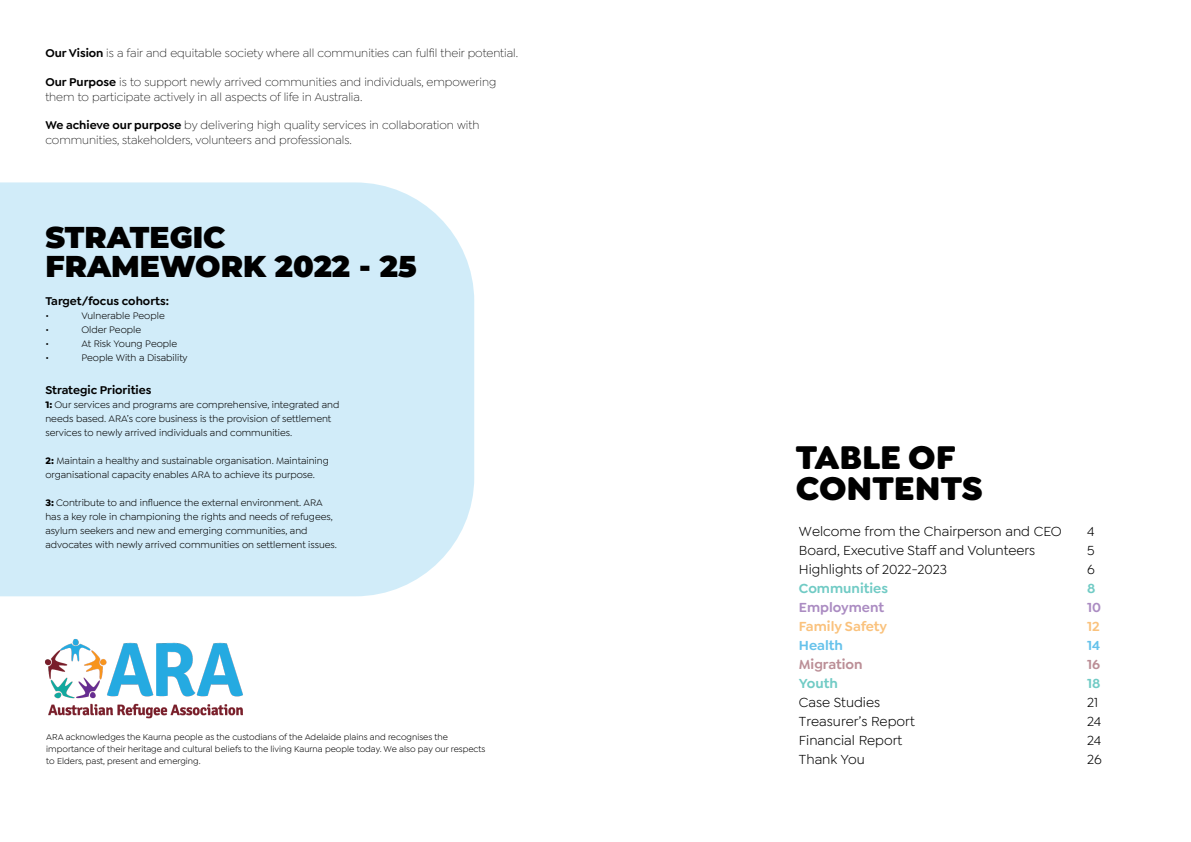
<style>
.page{position:relative;width:1191px;height:842px;background:#fff}
.page>*{position:absolute;margin:0;border:0;box-sizing:border-box;transform-origin:0 0}
.t1{font:900 35px/31px "Goldplay";color:#000}
.t2{font:900 30px/29px "CMG Sans";color:#000}
.t3{font:14px "Goldplay";color:#000}
.t4{font:600 14px "Goldplay";color:#71cbc5}
.t5{font:600 14px "Goldplay";color:#fac27d}
.t6{font:600 14px "Goldplay";color:#ab8cc2}
.t7{font:600 14px "Goldplay";color:#bb8e96}
.t8{font:600 14px "Goldplay";color:#66c2eb}
.t9{font:300 12px/14.4px "Goldplay";color:#000}
.t10{font:600 12px "Goldplay";color:#000}
.t11{font:10px/14px "Goldplay";color:#000}
.t12{font:9px/12px "Goldplay";color:#000}
.s1{font-weight:600}
.s2{font-weight:700}
</style>
<div class="page">
<div style="left:0;top:182px;width:474px;height:414px;background:#d1ecf9"></div>
<img style="left:45px;top:638px;width:198px;height:81px">
<p class="t9" style="left:45px;top:46px;width:474px"><span class="s1">Our Vision</span> is a fair and equitable society where all communities can fulfil their potential.</p>
<p class="t9" style="left:45px;top:75px;width:452px"><span class="s1">Our Purpose</span> is to support newly arrived communities and individuals, empowering them to participate actively in all aspects of life in Australia.</p>
<p class="t9" style="left:45px;top:118px;width:435px"><span class="s1">We achieve our purpose</span> by delivering high quality services in collaboration with communities, stakeholders, volunteers and professionals.</p>
<h2 class="t2" style="left:45px;top:221px;width:373px">STRATEGIC<br>FRAMEWORK 2022 - 25</h2>
<p class="t10" style="left:45px;top:293px;width:125px">Target/focus cohorts:</p>
<p class="t11" style="left:45px;top:308px;width:5px">•</p>
<p class="t11" style="left:81px;top:308px;width:85px">Vulnerable People</p>
<p class="t11" style="left:45px;top:322px;width:5px">•</p>
<p class="t11" style="left:81px;top:322px;width:61px">Older People</p>
<p class="t11" style="left:45px;top:336px;width:5px">•</p>
<p class="t11" style="left:81px;top:336px;width:97px">At Risk Young People</p>
<p class="t11" style="left:45px;top:350px;width:5px">•</p>
<p class="t11" style="left:81px;top:350px;width:108px">People With a Disability</p>
<p class="t10" style="left:45px;top:383px;width:107px">Strategic Priorities</p>
<p class="t11" style="left:45px;top:398px;width:295px"><span class="s2">1:</span> Our services and programs are comprehensive, integrated and needs based. ARA’s core business is the provision of settlement services to newly arrived individuals and communities.</p>
<p class="t11" style="left:45px;top:454px;width:285px"><span class="s2">2:</span> Maintain a healthy and sustainable organisation. Maintaining organisational capacity enables ARA to achieve its purpose.</p>
<p class="t11" style="left:45px;top:496px;width:293px"><span class="s2">3:</span> Contribute to and influence the external environment. ARA has a key role in championing the rights and needs of refugees, asylum seekers and new and emerging communities, and advocates with newly arrived communities on settlement issues.</p>
<p class="t12" style="left:46px;top:730px;width:440px">ARA acknowledges the Kaurna people as the custodians of the Adelaide plains and recognises the importance of their heritage and cultural beliefs to the living Kaurna people today. We also pay our respects to Elders, past, present and emerging.</p>
<h1 class="t1" style="left:796px;top:441px;width:189px">TABLE OF<br>CONTENTS</h1>
<h3 class="t3" style="left:799px;top:523px;width:264px">Welcome from the Chairperson and CEO</h3>
<h3 class="t3" style="left:1087px;top:523px;width:9px">4</h3>
<h3 class="t3" style="left:799px;top:542px;width:238px">Board, Executive Staff and Volunteers</h3>
<h3 class="t3" style="left:1087px;top:542px;width:9px">5</h3>
<h3 class="t3" style="left:799px;top:561px;width:150px">Highlights of 2022-2023</h3>
<h3 class="t3" style="left:1087px;top:561px;width:9px">6</h3>
<h3 class="t4" style="left:799px;top:579px;width:91px">Communities</h3>
<h3 class="t4" style="left:1087px;top:579px;width:10px">8</h3>
<h3 class="t6" style="left:799px;top:598px;width:87px">Employment</h3>
<h3 class="t6" style="left:1087px;top:598px;width:16px">10</h3>
<h3 class="t5" style="left:799px;top:617px;width:90px">Family Safety</h3>
<h3 class="t5" style="left:1087px;top:617px;width:14px">12</h3>
<h3 class="t8" style="left:799px;top:636px;width:46px">Health</h3>
<h3 class="t8" style="left:1087px;top:636px;width:15px">14</h3>
<h3 class="t7" style="left:799px;top:655px;width:65px">Migration</h3>
<h3 class="t7" style="left:1087px;top:655px;width:15px">16</h3>
<h3 class="t4" style="left:799px;top:674px;width:41px">Youth</h3>
<h3 class="t4" style="left:1087px;top:674px;width:15px">18</h3>
<h3 class="t3" style="left:799px;top:694px;width:83px">Case Studies</h3>
<h3 class="t3" style="left:1087px;top:694px;width:13px">21</h3>
<h3 class="t3" style="left:799px;top:713px;width:117px">Treasurer’s Report</h3>
<h3 class="t3" style="left:1087px;top:713px;width:16px">24</h3>
<h3 class="t3" style="left:799px;top:732px;width:105px">Financial Report</h3>
<h3 class="t3" style="left:1087px;top:732px;width:16px">24</h3>
<h3 class="t3" style="left:799px;top:751px;width:67px">Thank You</h3>
<h3 class="t3" style="left:1087px;top:751px;width:16px">26</h3>
</div>
